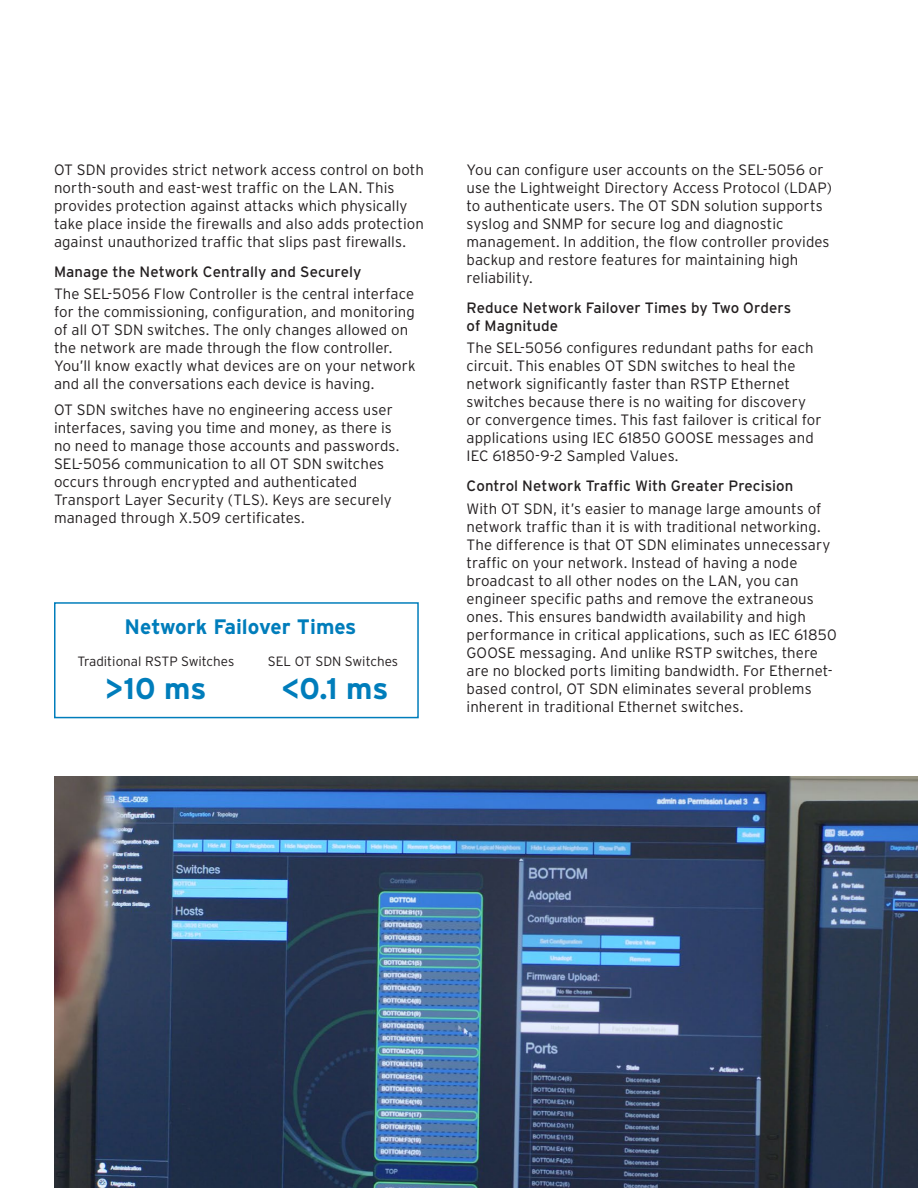
<style>
.page{position:relative;width:918px;height:1188px;background:#fff}
.page>*{position:absolute;margin:0;border:0;box-sizing:border-box;transform-origin:0 0}
.t1{font:700 29.85px "Interstate Poly";color:#007dbb}
.t2{font:700 20.85px "Interstate Poly";color:#007dbb}
.Body_Copy___p{font:300 15px/18px "Interstate Poly";letter-spacing:.005em;color:#231f20}
.Body_Sub___h3{font:15px/18px "Interstate Poly";letter-spacing:.005em;color:#231f20}
.t3{font:300 13.5px "Interstate Poly";color:#231f20}
</style>
<div class="page">
<img style="left:54px;top:777px;width:864px;height:411px">
<div style="left:54px;top:602px;width:365px;height:116px;border:1px solid #007dbb"></div>
<p class="Body_Copy___p" style="left:54px;top:159px;width:371px">OT SDN provides strict network access control on both north-south and east-west traffic on the LAN. This provides protection against attacks which physically take place inside the firewalls and also adds protection against unauthorized traffic that slips past firewalls.</p>
<p class="Body_Sub___h3" style="left:54px;top:262px;width:309px">Manage the Network Centrally and Securely</p>
<p class="Body_Copy___p" style="left:54px;top:284px;width:363px">The SEL-5056 Flow Controller is the central interface for the commissioning, configuration, and monitoring of all OT SDN switches. The only changes allowed on the network are made through the flow controller.<br>You’ll know exactly what devices are on your network and all the conversations each device is having.</p>
<p class="Body_Copy___p" style="left:54px;top:400px;width:347px">OT SDN switches have no engineering access user interfaces, saving you time and money, as there is no need to manage those accounts and passwords.<br>SEL-5056 communication to all OT SDN switches occurs through encrypted and authenticated Transport Layer Security (TLS). Keys are securely managed through X.509 certificates.</p>
<p class="t2" style="left:125px;top:612px;width:233px">Network Failover Times</p>
<p class="t3" style="left:77px;top:652px;width:159px">Traditional RSTP Switches</p>
<p class="t3" style="left:268px;top:652px;width:132px">SEL OT SDN Switches</p>
<p class="t1" style="left:105px;top:666px;width:103px">&gt;10 ms</p>
<p class="t1" style="left:281px;top:666px;width:109px">&lt;0.1 ms</p>
<p class="Body_Copy___p" style="left:467px;top:159px;width:367px">You can configure user accounts on the SEL-5056 or use the Lightweight Directory Access Protocol (LDAP) to authenticate users. The OT SDN solution supports syslog and SNMP for secure log and diagnostic management. In addition, the flow controller provides backup and restore features for maintaining high reliability.</p>
<p class="Body_Sub___h3" style="left:467px;top:298px;width:326px">Reduce Network Failover Times by Two Orders of Magnitude</p>
<p class="Body_Copy___p" style="left:467px;top:338px;width:357px">The SEL-5056 configures redundant paths for each circuit. This enables OT SDN switches to heal the network significantly faster than RSTP Ethernet switches because there is no waiting for discovery or convergence times. This fast failover is critical for applications using IEC 61850 GOOSE messages and IEC 61850-9-2 Sampled Values.</p>
<p class="Body_Sub___h3" style="left:467px;top:477px;width:328px">Control Network Traffic With Greater Precision</p>
<p class="Body_Copy___p" style="left:467px;top:499px;width:372px">With OT SDN, it’s easier to manage large amounts of network traffic than it is with traditional networking.<br>The difference is that OT SDN eliminates unnecessary traffic on your network. Instead of having a node broadcast to all other nodes on the LAN, you can engineer specific paths and remove the extraneous ones. This ensures bandwidth availability and high performance in critical applications, such as IEC 61850<br>GOOSE messaging. And unlike RSTP switches, there are no blocked ports limiting bandwidth. For Ethernet&shy;based control, OT SDN eliminates several problems inherent in traditional Ethernet switches.</p>
</div>
